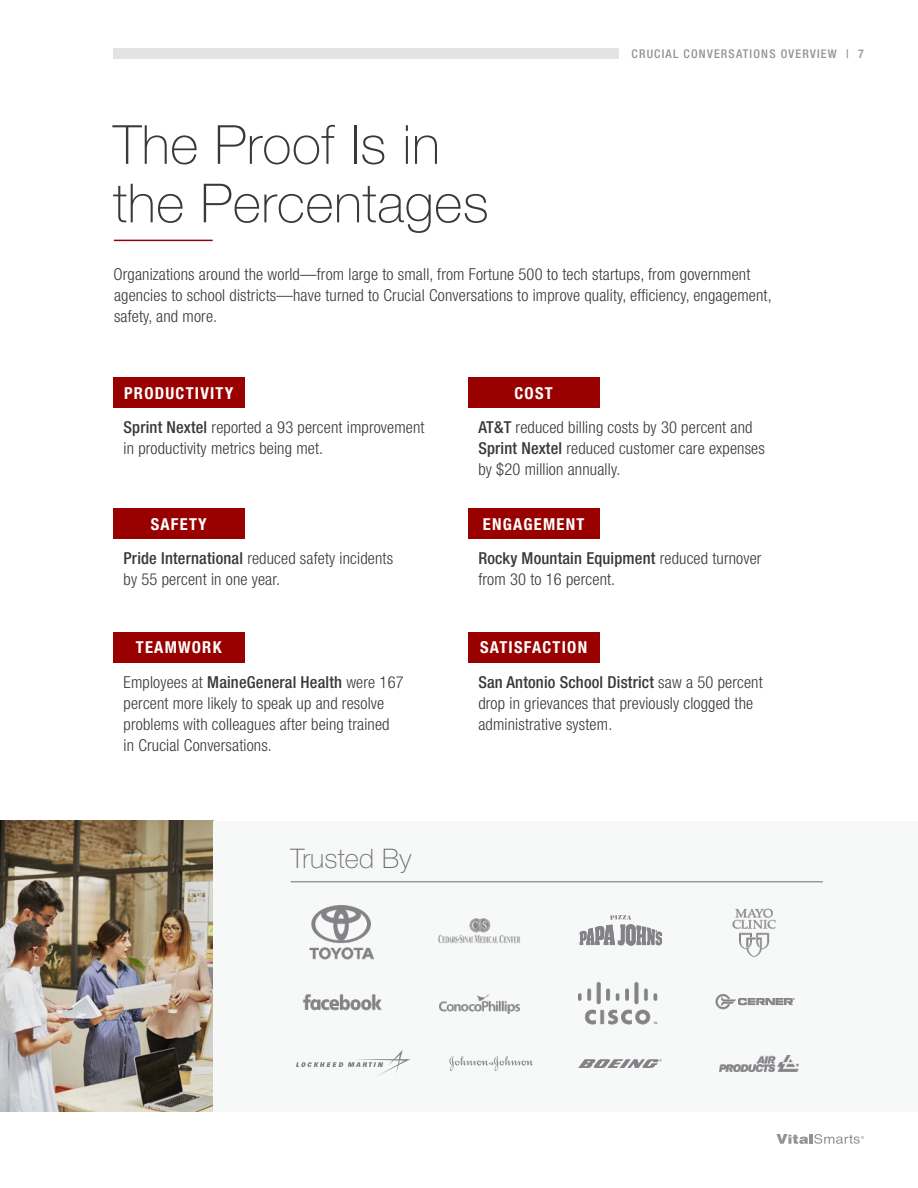
<style>
.page{position:relative;width:918px;height:1188px;background:#fff}
.page>*{position:absolute;margin:0;border:0;box-sizing:border-box;transform-origin:0 0}
.t1{font:100 54px/58.5px "Helvetica Neue LT Std";letter-spacing:.01em;color:#393939}
.t2{font:100 27px "Helvetica Neue LT Std";letter-spacing:.01em;color:#6f6f6f}
.t3{font:300 condensed 16.5px/21px "Helvetica Neue LT Std";letter-spacing:.01em;color:#393939}
.t4{font:700 condensed 16.5px "Helvetica Neue LT Std";letter-spacing:.075em;color:#fff}
.t5{font:500 condensed 12px "Helvetica Neue LT Std";letter-spacing:.1em;color:#939393}
.s1{font-weight:500}
</style>
<div class="page">
<img style="left:0;top:821px;width:213px;height:290px">
<div style="left:113px;top:378px;width:131px;height:30px;background:#900"></div>
<div style="left:113px;top:632px;width:131px;height:31px;background:#900"></div>
<div style="left:113px;top:509px;width:131px;height:30px;background:#900"></div>
<div style="left:468px;top:378px;width:131px;height:30px;background:#900"></div>
<div style="left:468px;top:509px;width:131px;height:30px;background:#900"></div>
<div style="left:468px;top:632px;width:131px;height:31px;background:#900"></div>
<hr style="left:114px;top:240px;width:99px;height:1px;background:#900">
<div style="left:213px;top:821px;width:705px;height:290px;background:#f7f8f8"></div>
<img style="left:578px;top:981px;width:217px;height:44px">
<img style="left:302px;top:994px;width:80px;height:17px">
<img style="left:732px;top:908px;width:44px;height:50px">
<img style="left:309px;top:905px;width:65px;height:55px">
<svg style="left:296px;top:1050px;width:114px;height:26px"></svg>
<svg style="left:449px;top:1056px;width:84px;height:15px"></svg>
<svg style="left:578px;top:1059px;width:84px;height:9px"></svg>
<svg style="left:580px;top:915px;width:82px;height:31px"></svg>
<img style="left:720px;top:1055px;width:78px;height:17px">
<img style="left:439px;top:995px;width:80px;height:18px">
<img style="left:438px;top:918px;width:83px;height:26px">
<hr style="left:291px;top:881px;width:532px;height:1px;background:#6f6f6f">
<div style="left:113px;top:49px;width:505px;height:10px;background:#e3e3e3"></div>
<svg style="left:776px;top:1134px;width:88px;height:10px"></svg>
<p class="t5" style="left:632px;top:47px;width:234px">CRUCIAL CONVERSATIONS OVERVIEW | 7</p>
<h1 class="t1" style="left:113px;top:115px;width:377px">The Proof Is in the Percentages</h1>
<p class="t3" style="left:114px;top:264px;width:660px">Organizations around the world—from large to small, from Fortune 500 to tech startups, from government agencies to school districts—have turned to Crucial Conversations to improve quality, efficiency, engagement, safety, and more.</p>
<p class="t4" style="left:124px;top:383px;width:111px">PRODUCTIVITY</p>
<p class="t4" style="left:515px;top:383px;width:40px">COST</p>
<p class="t3" style="left:124px;top:416px;width:302px"><span class="s1">Sprint Nextel</span> reported a 93 percent improvement in productivity metrics being met.</p>
<p class="t3" style="left:478px;top:416px;width:288px"><span class="s1">AT&amp;T</span> reduced billing costs by 30 percent and<br><span class="s1">Sprint Nextel</span> reduced customer care expenses by $20 million annually.</p>
<p class="t4" style="left:151px;top:514px;width:58px">SAFETY</p>
<p class="t4" style="left:483px;top:514px;width:103px">ENGAGEMENT</p>
<p class="t3" style="left:124px;top:547px;width:271px"><span class="s1">Pride International</span> reduced safety incidents by 55 percent in one year.</p>
<p class="t3" style="left:478px;top:547px;width:285px"><span class="s1">Rocky Mountain Equipment</span> reduced turnover from 30 to 16 percent.</p>
<p class="t4" style="left:136px;top:638px;width:87px">TEAMWORK</p>
<p class="t4" style="left:480px;top:638px;width:109px">SATISFACTION</p>
<p class="t3" style="left:124px;top:671px;width:282px">Employees at <span class="s1">MaineGeneral Health</span> were 167 percent more likely to speak up and resolve problems with colleagues after being trained in Crucial Conversations.</p>
<p class="t3" style="left:478px;top:671px;width:286px"><span class="s1">San Antonio School District</span> saw a 50 percent drop in grievances that previously clogged the administrative system.</p>
<h2 class="t2" style="left:291px;top:843px;width:122px">Trusted By</h2>
</div>
